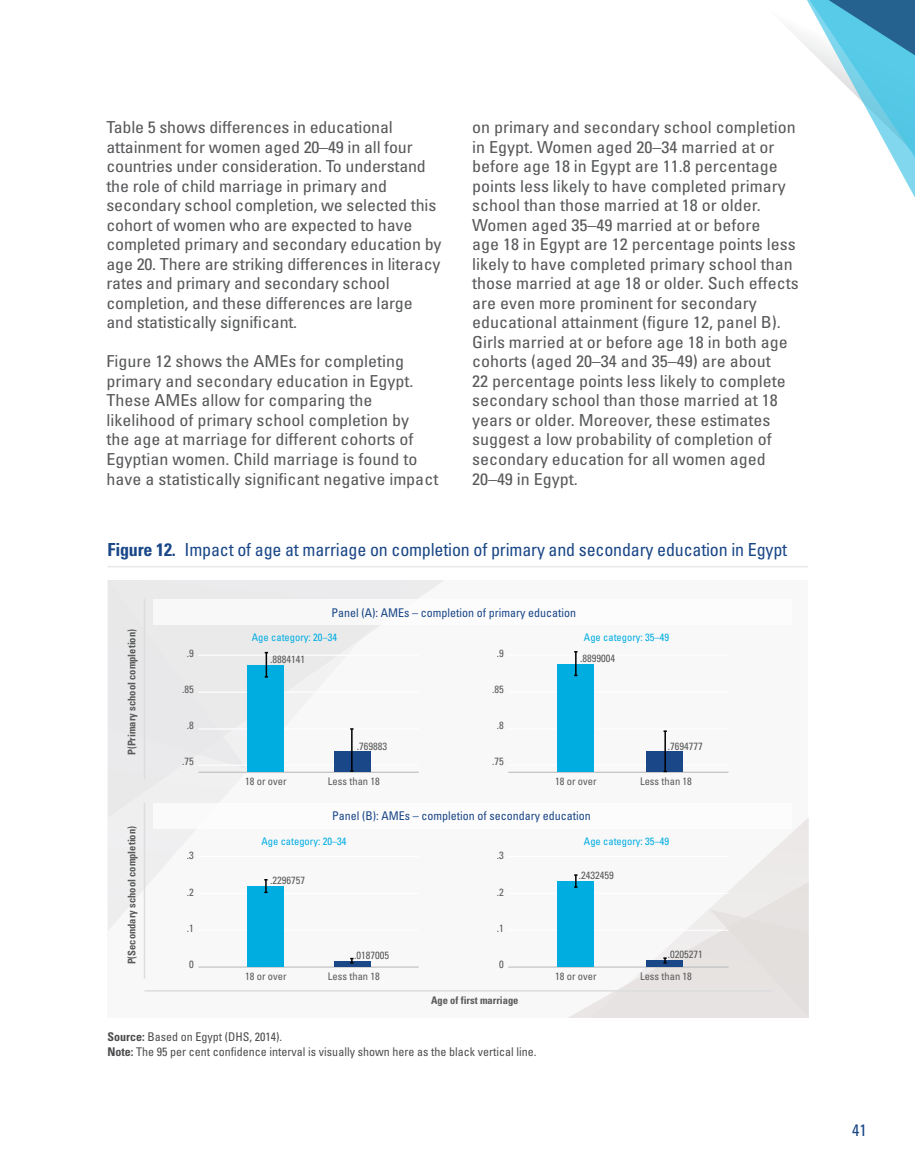
<style>
.page{position:relative;width:915px;height:1166px;background:#fff}
.page>*{position:absolute;margin:0;border:0;box-sizing:border-box;transform-origin:0 0}
.FIGURE-TITLE{font:condensed 18px "Univers LT Std";letter-spacing:-.01em;color:#1a4787}
.bodytext-e{font:condensed 16.5px/19.5px "Univers LT Std";color:#58595b;scale:1.09 1}
.t1{font:condensed 16.5px "Univers LT Std";color:#1a4787}
.SOURCE{font:condensed 12px "Univers LT Std";color:#4d4d4f}
.t2{font:condensed 12px "Univers LT Std";color:#1a4787}
.t3{font:condensed 10.5px "Univers LT Std";color:#595a5a}
.t4{font:700 condensed 10.5px "Univers LT Std";color:#595a5a}
.t5{font:condensed 10.5px "Univers LT Std";color:#00ade1}
.s1{font-weight:700}
</style>
<div class="page">
<svg style="left:790px;top:0;width:124px;height:196px"></svg>
<hr style="left:107px;top:565px;width:700px;height:2px;background:#ebeaea">
<div style="left:108px;top:580px;width:699px;height:437px;background:#f9f8f9"></div>
<svg style="left:108px;top:817px;width:160px;height:113px"></svg>
<svg style="left:108px;top:580px;width:335px;height:237px"></svg>
<div style="left:108px;top:580px;width:139px;height:188px;background:#eae9eb"></div>
<svg style="left:748px;top:819px;width:59px;height:55px;fill:#eceae9"></svg>
<hr style="left:198px;top:764px;width:220px;height:1px;background:#fff">
<hr style="left:198px;top:771px;width:220px;height:1px;background:#bcbec0">
<hr style="left:198px;top:691px;width:220px;height:1px;background:#fff">
<hr style="left:198px;top:654px;width:220px;height:1px;background:#fff">
<hr style="left:198px;top:728px;width:220px;height:1px;background:#fff">
<hr style="left:508px;top:771px;width:220px;height:1px;background:#bcbec0">
<hr style="left:508px;top:691px;width:220px;height:1px;background:#fff">
<hr style="left:508px;top:654px;width:220px;height:1px;background:#fff">
<hr style="left:508px;top:728px;width:220px;height:1px;background:#fff">
<hr style="left:508px;top:764px;width:220px;height:1px;background:#fff">
<hr style="left:198px;top:966px;width:220px;height:1px;background:#bcbec0">
<hr style="left:198px;top:892px;width:220px;height:1px;background:#fff">
<hr style="left:198px;top:855px;width:220px;height:1px;background:#fff">
<hr style="left:198px;top:929px;width:220px;height:1px;background:#fff">
<hr style="left:508px;top:966px;width:220px;height:1px;background:#bcbec0">
<hr style="left:508px;top:892px;width:220px;height:1px;background:#fff">
<hr style="left:508px;top:855px;width:220px;height:1px;background:#fff">
<hr style="left:508px;top:929px;width:220px;height:1px;background:#fff">
<div style="left:153px;top:599px;width:638px;height:25px;background:#fff"></div>
<div style="left:153px;top:803px;width:638px;height:25px;background:#fff"></div>
<hr style="left:144px;top:599px;width:1px;height:179px;background:#dcddde">
<hr style="left:144px;top:802px;width:1px;height:176px;background:#dcddde">
<hr style="left:144px;top:989px;width:628px;height:2px;background:#dcddde">
<div style="left:248px;top:664px;width:36px;height:107px;background:#00ade1"></div>
<div style="left:334px;top:751px;width:36px;height:20px;background:#1a4787"></div>
<div style="left:557px;top:664px;width:36px;height:107px;background:#00ade1"></div>
<div style="left:646px;top:751px;width:36px;height:20px;background:#1a4787"></div>
<div style="left:248px;top:885px;width:36px;height:81px;background:#00ade1"></div>
<div style="left:334px;top:961px;width:36px;height:5px;background:#1a4787"></div>
<div style="left:557px;top:880px;width:36px;height:86px;background:#00ade1"></div>
<hr style="left:265px;top:652px;width:2px;height:24px;background:#000">
<hr style="left:351px;top:728px;width:1px;height:43px;background:#000">
<svg style="left:264px;top:878px;width:3px;height:14px"></svg>
<svg style="left:350px;top:957px;width:3px;height:6px"></svg>
<svg style="left:565px;top:874px;width:242px;height:143px"></svg>
<svg style="left:574px;top:651px;width:3px;height:25px"></svg>
<hr style="left:664px;top:731px;width:1px;height:40px;background:#000">
<p class="bodytext-e" style="left:106px;top:117px;width:309px">Table 5 shows differences in educational attainment for women aged 20–49 in all four countries under consideration. To understand the role of child marriage in primary and secondary school completion, we selected this cohort of women who are expected to have completed primary and secondary education by age 20. There are striking differences in literacy rates and primary and secondary school completion, and these differences are large and statistically significant.</p>
<p class="bodytext-e" style="left:106px;top:351px;width:306px">Figure 12 shows the AMEs for completing primary and secondary education in Egypt.<br>These AMEs allow for comparing the likelihood of primary school completion by<br>the age at marriage for different cohorts of Egyptian women. Child marriage is found to have a statistically significant negative impact</p>
<p class="bodytext-e" style="left:472px;top:117px;width:301px">on primary and secondary school completion in Egypt. Women aged 20–34 married at or before age 18 in Egypt are 11.8 percentage points less likely to have completed primary school than those married at 18 or older.<br>Women aged 35–49 married at or before<br>age 18 in Egypt are 12 percentage points less likely to have completed primary school than those married at age 18 or older. Such effects are even more prominent for secondary educational attainment (figure 12, panel B).<br>Girls married at or before age 18 in both age cohorts (aged 20–34 and 35–49) are about<br>22 percentage points less likely to complete secondary school than those married at 18 years or older. Moreover, these estimates suggest a low probability of completion of secondary education for all women aged 20–49 in Egypt.</p>
<p class="FIGURE-TITLE" style="left:107px;top:538px;width:681px"><span class="s1">Figure 12.</span> Impact of age at marriage on completion of primary and secondary education in Egypt</p>
<p class="t4" style="left:125px;top:755px;width:128px;rotate:-90deg">P(Primary school completion)</p>
<p class="t4" style="left:125px;top:964px;width:140px;rotate:-90deg">P(Secondary school completion)</p>
<p class="t3" style="left:187px;top:646px;width:8px">.9</p>
<p class="t3" style="left:182px;top:682px;width:13px">.85</p>
<p class="t3" style="left:187px;top:718px;width:8px">.8</p>
<p class="t3" style="left:182px;top:754px;width:13px">.75</p>
<p class="t3" style="left:187px;top:848px;width:8px">.3</p>
<p class="t3" style="left:187px;top:885px;width:8px">.2</p>
<p class="t3" style="left:187px;top:921px;width:8px">.1</p>
<p class="t3" style="left:189px;top:957px;width:6px">0</p>
<p class="t2" style="left:331px;top:605px;width:246px">Panel (A): AMEs – completion of primary education</p>
<p class="t5" style="left:252px;top:630px;width:87px">Age category: 20–34</p>
<p class="t5" style="left:583px;top:630px;width:87px">Age category: 35–49</p>
<p class="t3" style="left:270px;top:652px;width:36px">.8884141</p>
<p class="t3" style="left:356px;top:739px;width:32px">.769883</p>
<p class="t3" style="left:496px;top:646px;width:8px">.9</p>
<p class="t3" style="left:492px;top:682px;width:13px">.85</p>
<p class="t3" style="left:496px;top:718px;width:8px">.8</p>
<p class="t3" style="left:492px;top:754px;width:13px">.75</p>
<p class="t3" style="left:580px;top:651px;width:36px">.8899004</p>
<p class="t3" style="left:667px;top:739px;width:36px">.7694777</p>
<p class="t3" style="left:245px;top:774px;width:43px">18 or over</p>
<p class="t3" style="left:328px;top:774px;width:53px">Less than 18</p>
<p class="t3" style="left:555px;top:774px;width:43px">18 or over</p>
<p class="t3" style="left:639px;top:774px;width:53px">Less than 18</p>
<p class="t2" style="left:332px;top:808px;width:260px">Panel (B): AMEs – completion of secondary education</p>
<p class="t5" style="left:261px;top:834px;width:87px">Age category: 20–34</p>
<p class="t5" style="left:583px;top:834px;width:87px">Age category: 35–49</p>
<p class="t3" style="left:270px;top:873px;width:36px">.2296757</p>
<p class="t3" style="left:354px;top:948px;width:36px">.0187005</p>
<p class="t3" style="left:496px;top:848px;width:8px">.3</p>
<p class="t3" style="left:496px;top:885px;width:8px">.2</p>
<p class="t3" style="left:496px;top:921px;width:8px">.1</p>
<p class="t3" style="left:499px;top:957px;width:6px">0</p>
<p class="t3" style="left:578px;top:868px;width:36px">.2432459</p>
<p class="t3" style="left:667px;top:947px;width:36px">.0205271</p>
<p class="t3" style="left:245px;top:969px;width:43px">18 or over</p>
<p class="t3" style="left:328px;top:969px;width:53px">Less than 18</p>
<p class="t3" style="left:555px;top:969px;width:43px">18 or over</p>
<p class="t3" style="left:639px;top:969px;width:53px">Less than 18</p>
<p class="t4" style="left:431px;top:993px;width:89px">Age of first marriage</p>
<p class="SOURCE" style="left:107px;top:1028px;width:176px"><span class="s1">Source:</span> Based on Egypt (DHS, 2014).</p>
<p class="SOURCE" style="left:107px;top:1043px;width:430px"><span class="s1">Note:</span> The 95 per cent confidence interval is visually shown here as the black vertical line.</p>
<p class="t1" style="left:851px;top:1119px;width:16px">41</p>
</div>
